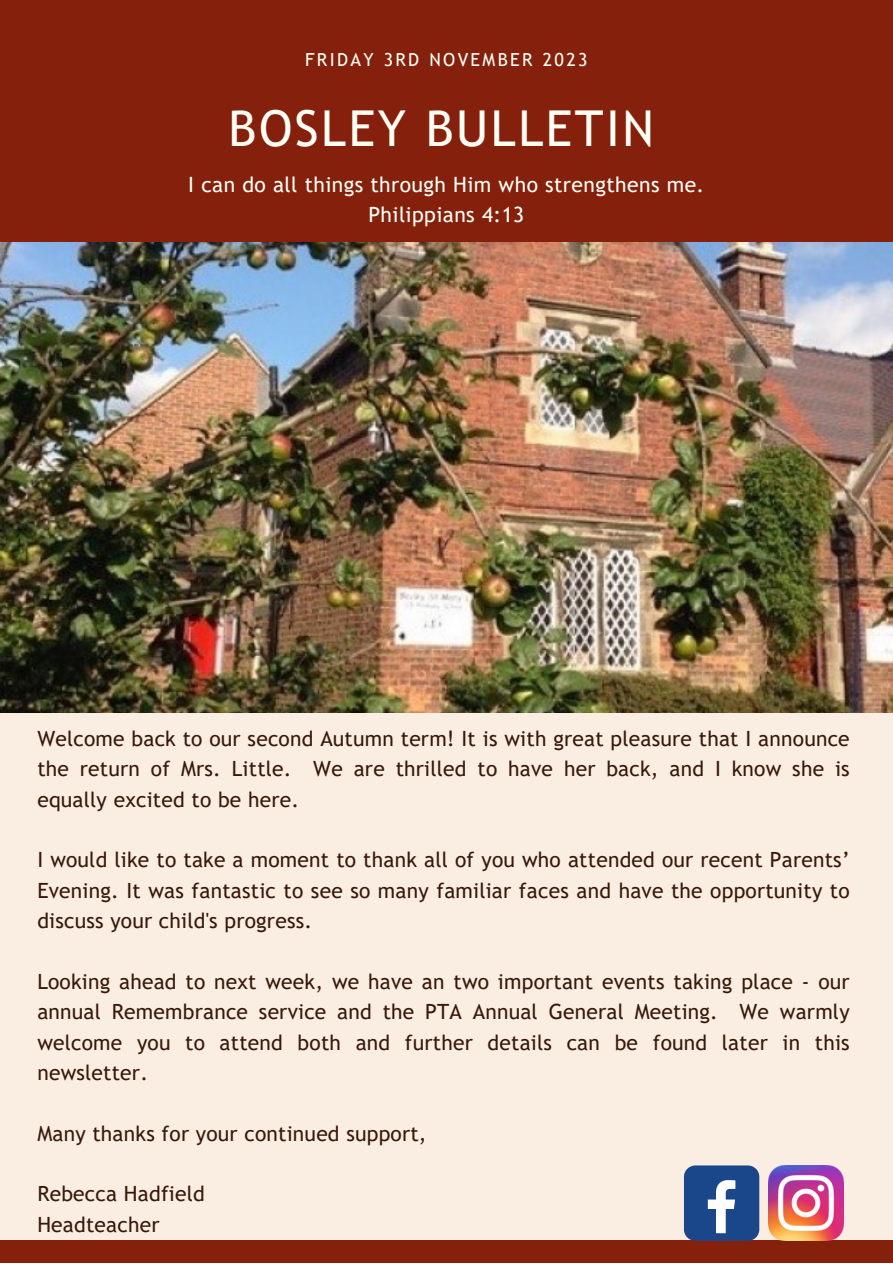
<style>
.page{position:relative;width:893px;height:1264px;background:#fff}
.page>*{position:absolute;margin:0;border:0;box-sizing:border-box;transform-origin:0 0}
.t1{font:49.5px "Trebuchet MS";letter-spacing:.05em;color:#fffff6}
.t2{font:21.15px "Trebuchet MS";letter-spacing:.02em;color:#fffff6}
.t3{font:21px/30.3px "Trebuchet MS";letter-spacing:.01em;color:#37190b;text-align:justify}
.t4{font:18px "Trebuchet MS";letter-spacing:.13em;color:#fffff6}
</style>
<div class="page">
<div style="left:0;top:0;width:892px;height:1262px;background:#faede1"></div>
<div style="left:0;top:0;width:892px;height:242px;background:#85200c"></div>
<div style="left:0;top:1240px;width:892px;height:22px;background:#85200c"></div>
<img style="left:0;top:242px;width:892px;height:470px">
<div style="left:684px;top:1165px;width:75px;height:75px;background:#1a4789;border-radius:11px"></div>
<svg style="left:707px;top:1180px;width:28px;height:53px"></svg>
<img style="left:768px;top:1165px;width:75px;height:75px">
<p class="t4" style="left:305px;top:49px;width:284px">FRIDAY 3RD NOVEMBER 2023</p>
<p class="t1" style="left:228px;top:100px;width:427px">BOSLEY BULLETIN</p>
<p class="t2" style="left:188px;top:172px;width:517px">I can do all things through Him who strengthens me.</p>
<p class="t2" style="left:368px;top:202px;width:157px">Philippians 4:13</p>
<p class="t3" style="left:37px;top:723px;width:813px">Welcome back to our second Autumn term! It is with great pleasure that I announce the return of Mrs. Little. We are thrilled to have her back, and I know she is equally excited to be here.</p>
<p class="t3" style="left:37px;top:844px;width:813px">I would like to take a moment to thank all of you who attended our recent Parents’ Evening. It was fantastic to see so many familiar faces and have the opportunity to discuss your child's progress.</p>
<p class="t3" style="left:37px;top:966px;width:813px">Looking ahead to next week, we have an two important events taking place - our annual Remembrance service and the PTA Annual General Meeting. We warmly welcome you to attend both and further details can be found later in this newsletter.</p>
<p class="t3" style="left:37px;top:1117px;width:391px">Many thanks for your continued support,</p>
<p class="t3" style="left:37px;top:1178px;width:169px">Rebecca Hadfield</p>
<p class="t3" style="left:37px;top:1209px;width:124px">Headteacher</p>
</div>
